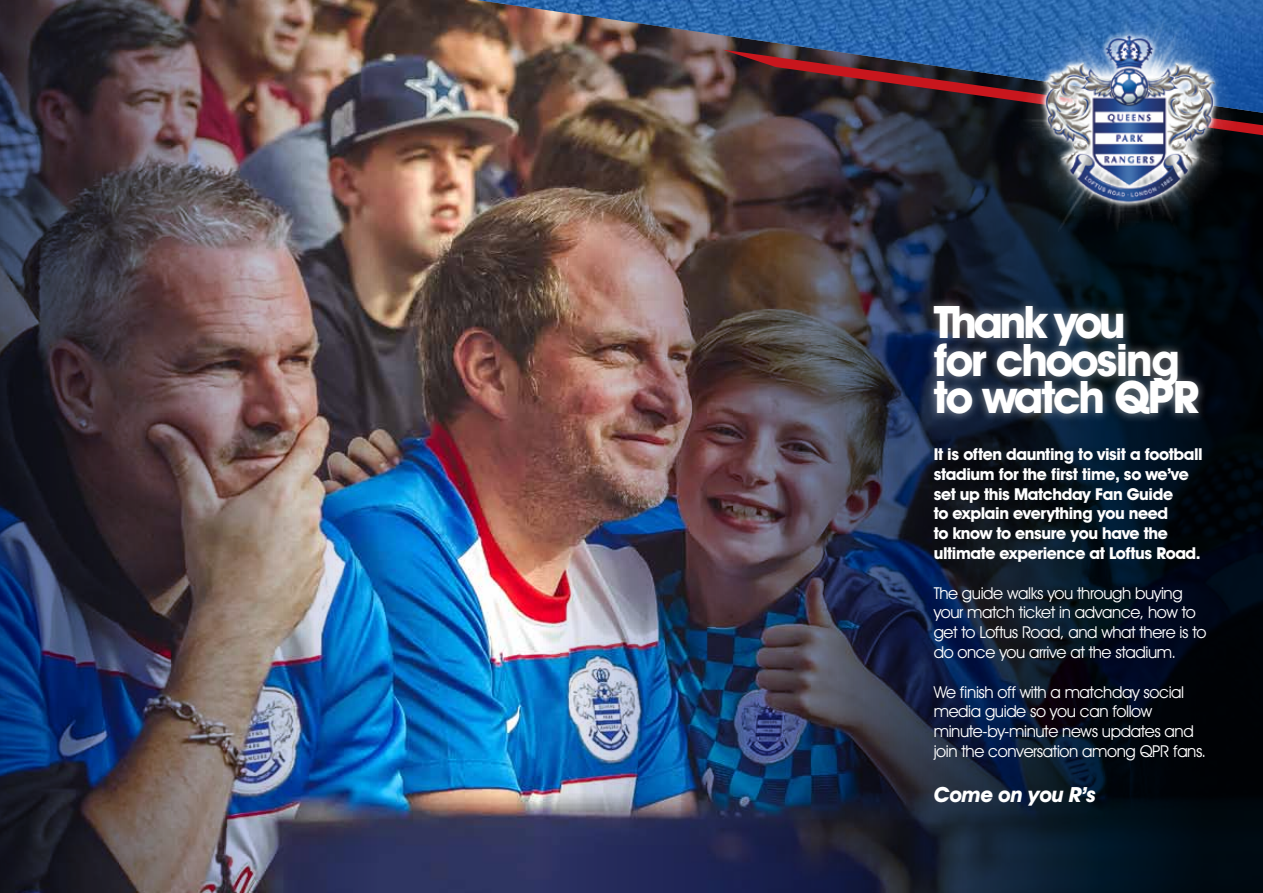
<style>
.page{position:relative;width:1263px;height:893px;background:#fff}
.page>*{position:absolute;margin:0;border:0;box-sizing:border-box;transform-origin:0 0}
.t1{font:700 45px/37.5px "Avant Garde IT Cby BT";letter-spacing:-.045em;color:#fff}
.t2{font:italic 700 21px "Avant Garde IT Cby BT";color:#fff}
.t3{font:16.5px/19.8px "Avant Garde IT Cby BT";letter-spacing:-.025em;color:#fff}
.t4{font:700 16.5px/19.8px "Avant Garde IT Cby BT";letter-spacing:-.025em;color:#fff}
</style>
<div class="page">
<img style="left:379px;top:0;width:158px;height:893px">
<img style="left:537px;top:113px;width:181px;height:780px">
<img style="left:718px;top:113px;width:545px;height:780px">
<div style="left:924px;top:297px;width:284px;height:126px;background:#fff;opacity:.5"></div>
<img style="left:122px;top:0;width:257px;height:893px">
<svg style="left:0;top:0;width:122px;height:893px;background:#25293f"></svg>
<img style="left:477px;top:0;width:245px;height:113px">
<svg style="left:708px;top:0;width:264px;height:76px;background:#2f65a4"></svg>
<svg style="left:722px;top:50px;width:250px;height:85px;background:#44313b"></svg>
<svg style="left:668px;top:168px;width:304px;height:35px;background:#3d3335"></svg>
<img style="left:972px;top:0;width:291px;height:273px">
<h1 class="t1" style="left:934px;top:303px;width:268px">Thank you<br>for choosing to watch QPR</h1>
<p class="t4" style="left:934px;top:444px;width:271px">It is often daunting to visit a football stadium for the first time, so we’ve set up this Matchday Fan Guide<br>to explain everything you need<br>to know to ensure you have the ultimate experience at Loftus Road.</p>
<p class="t3" style="left:934px;top:583px;width:274px">The guide walks you through buying your match ticket in advance, how to get to Loftus Road, and what there is to do once you arrive at the stadium.</p>
<p class="t3" style="left:934px;top:682px;width:274px">We finish off with a matchday social media guide so you can follow minute-by-minute news updates and join the conversation among QPR fans.</p>
<p class="t2" style="left:934px;top:782px;width:164px">Come on you R’s</p>
</div>
